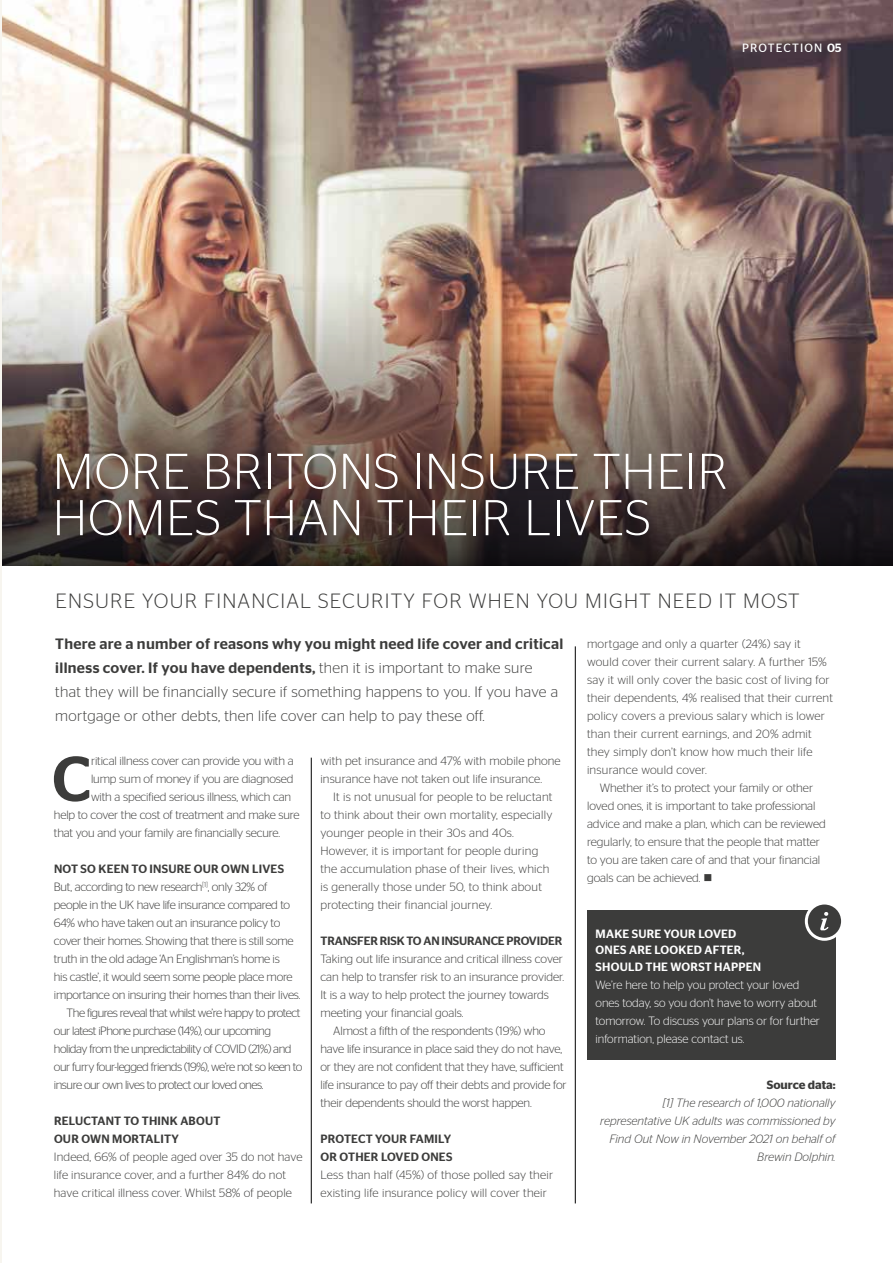
<style>
.page{position:relative;width:893px;height:1263px;background:#fff}
.page>*{position:absolute;margin:0;border:0;box-sizing:border-box;transform-origin:0 0}
.t1{font:500 63.45px "Stag Sans";color:#3c3c3b}
.t2{font:300 50.1px/46.3px "Stag Sans";letter-spacing:.02em;color:#fff}
.t3{font:300 20.55px "Stag Sans";letter-spacing:.06em;color:#3c3c3b}
.t4{font:300 15px/24px "Stag Sans";letter-spacing:.02em;color:#3c3c3b}
.t5{font:300 12px/18px "Stag Sans";color:#3c3c3b}
.t6{font:300 12px/18px "Stag Sans";letter-spacing:.02em;color:#3c3c3b}
.t7{font:300 12px "Stag Sans";letter-spacing:-.02em;color:#3c3c3b}
.t8{font:300 12px "Stag Sans";letter-spacing:-.04em;color:#3c3c3b}
.t9{font:300 12px/18px "Stag Sans";color:#fff}
.t10{font:italic 300 12px/18px "Stag Sans";color:#3c3c3b;text-align:right}
.t11{font:500 12px/18px "Stag Sans";letter-spacing:.02em;color:#3c3c3b}
.t12{font:500 12px/16.5px "Stag Sans";letter-spacing:.02em;color:#fff}
.t13{font:500 12px "Stag Sans";letter-spacing:-.01em;color:#3c3c3b}
.t14{font:12px "Stag Sans";letter-spacing:.1em;color:#fff}
.t15{font:600 12px "Stag Sans";color:#3c3c3b}
.s1{font-weight:500}
</style>
<div class="page">
<hr style="left:0;top:0;width:1px;height:1263px;background:#f7f5ef">
<img style="left:2px;top:0;width:891px;height:273px">
<img style="left:2px;top:273px;width:891px;height:292px">
<div style="left:587px;top:910px;width:248px;height:150px;background:#3c3c3b"></div>
<div style="left:806px;top:903px;width:37px;height:36px;background:#3c3c3b;border-radius:50%"></div>
<div style="left:805px;top:901px;width:39px;height:40px;border:3px solid #fff;border-radius:50%"></div>
<svg style="left:820px;top:912px;width:9px;height:18px"></svg>
<hr style="left:311px;top:758px;width:1px;height:445px;background:#000">
<hr style="left:575px;top:646px;width:1px;height:557px;background:#000">
<p class="t14" style="left:742px;top:41px;width:101px">PROTECTION <span class="s1">05</span></p>
<h2 class="t2" style="left:53px;top:448px;width:676px">MORE BRITONS INSURE THEIR<br>HOMES THAN THEIR LIVES</h2>
<h3 class="t3" style="left:56px;top:589px;width:746px">ENSURE YOUR FINANCIAL SECURITY FOR WHEN YOU MIGHT NEED IT MOST</h3>
<p class="t4" style="left:55px;top:632px;width:510px"><span class="s1">There are a number of reasons why you might need life cover and critical illness cover. If you have dependents,</span> then it is important to make sure<br>that they will be financially secure if something happens to you. If you have a mortgage or other debts, then life cover can help to pay these off.</p>
<h1 class="t1" style="left:52px;top:742px;width:41px">C</h1>
<p class="t5" style="left:91px;top:752px;width:204px">ritical illness cover can provide you with a</p>
<p class="t6" style="left:587px;top:635px;width:215px">mortgage and only a quarter (24%) say it</p>
<p class="t6" style="left:587px;top:653px;width:241px">would cover their current salary. A further 15%</p>
<p class="t6" style="left:587px;top:671px;width:244px">say it will only cover the basic cost of living for</p>
<p class="t6" style="left:587px;top:689px;width:247px">their dependents, 4% realised that their current</p>
<p class="t6" style="left:587px;top:707px;width:239px">policy covers a previous salary which is lower</p>
<p class="t6" style="left:587px;top:725px;width:226px">than their current earnings, and 20% admit</p>
<p class="t6" style="left:587px;top:743px;width:227px">they simply don’t know how much their life</p>
<p class="t6" style="left:587px;top:761px;width:121px">insurance would cover.</p>
<p class="t5" style="left:600px;top:779px;width:215px">Whether it’s to protect your family or other</p>
<p class="t5" style="left:587px;top:797px;width:230px">loved ones, it is important to take professional</p>
<p class="t5" style="left:587px;top:815px;width:240px">advice and make a plan, which can be reviewed</p>
<p class="t5" style="left:587px;top:833px;width:235px">regularly, to ensure that the people that matter</p>
<p class="t5" style="left:587px;top:851px;width:235px">to you are taken care of and that your financial</p>
<p class="t5" style="left:587px;top:869px;width:127px">goals can be achieved. ■</p>
<p class="t5" style="left:320px;top:752px;width:242px">with pet insurance and 47% with mobile phone insurance have not taken out life insurance.</p>
<p class="t6" style="left:320px;top:788px;width:234px;text-indent:13px">It is not unusual for people to be reluctant to think about their own mortality, especially younger people in their 30s and 40s.<br>However, it is important for people during the accumulation phase of their lives, which is generally those under 50, to think about protecting their financial journey.</p>
<p class="t13" style="left:321px;top:934px;width:243px">TRANSFER RISK TO AN INSURANCE PROVIDER</p>
<p class="t5" style="left:320px;top:950px;width:244px">Taking out life insurance and critical illness cover</p>
<p class="t5" style="left:320px;top:968px;width:245px">can help to transfer risk to an insurance provider.</p>
<p class="t5" style="left:320px;top:986px;width:230px">It is a way to help protect the journey towards</p>
<p class="t5" style="left:320px;top:1004px;width:145px">meeting your financial goals.</p>
<p class="t5" style="left:333px;top:1022px;width:214px">Almost a fifth of the respondents (19%) who</p>
<p class="t5" style="left:320px;top:1040px;width:243px">have life insurance in place said they do not have,</p>
<p class="t5" style="left:320px;top:1058px;width:245px">or they are not confident that they have, sufficient</p>
<p class="t5" style="left:320px;top:1076px;width:248px">life insurance to pay off their debts and provide for</p>
<p class="t5" style="left:320px;top:1094px;width:213px">their dependents should the worst happen.</p>
<p class="t11" style="left:321px;top:1130px;width:133px">PROTECT YOUR FAMILY<br>OR OTHER LOVED ONES</p>
<p class="t6" style="left:320px;top:1166px;width:234px">Less than half (45%) of those polled say their existing life insurance policy will cover their</p>
<p class="t5" style="left:91px;top:770px;width:204px">lump sum of money if you are diagnosed</p>
<p class="t5" style="left:91px;top:788px;width:202px">with a specified serious illness, which can</p>
<p class="t5" style="left:54px;top:806px;width:247px">help to cover the cost of treatment and make sure</p>
<p class="t5" style="left:54px;top:824px;width:228px">that you and your family are financially secure.</p>
<p class="t11" style="left:54px;top:860px;width:232px">NOT SO KEEN TO INSURE OUR OWN LIVES</p>
<p class="t7" style="left:54px;top:880px;width:215px">But, according to new research<sup>[1]</sup>, only 32% of</p>
<p class="t7" style="left:54px;top:898px;width:238px">people in the UK have life insurance compared to</p>
<p class="t7" style="left:54px;top:916px;width:228px">64% who have taken out an insurance policy to</p>
<p class="t7" style="left:54px;top:934px;width:241px">cover their homes. Showing that there is still some</p>
<p class="t7" style="left:54px;top:952px;width:227px">truth in the old adage ‘An Englishman’s home is</p>
<p class="t7" style="left:54px;top:970px;width:240px">his castle’, it would seem some people place more</p>
<p class="t7" style="left:54px;top:988px;width:248px">importance on insuring their homes than their lives.</p>
<p class="t8" style="left:67px;top:1006px;width:235px">The figures reveal that whilst we’re happy to protect</p>
<p class="t8" style="left:54px;top:1024px;width:219px">our latest iPhone purchase (14%), our upcoming</p>
<p class="t8" style="left:54px;top:1042px;width:239px">holiday from the unpredictability of COVID (21%) and</p>
<p class="t8" style="left:54px;top:1060px;width:250px">our furry four-legged friends (19%), we’re not so keen to</p>
<p class="t8" style="left:54px;top:1078px;width:211px">insure our own lives to protect our loved ones.</p>
<p class="t11" style="left:54px;top:1112px;width:168px">RELUCTANT TO THINK ABOUT<br>OUR OWN MORTALITY</p>
<p class="t5" style="left:54px;top:1148px;width:250px">Indeed, 66% of people aged over 35 do not have life insurance cover, and a further 84% do not have critical illness cover. Whilst 58% of people</p>
<p class="t12" style="left:596px;top:925px;width:167px">MAKE SURE YOUR LOVED<br>ONES ARE LOOKED AFTER,<br>SHOULD THE WORST HAPPEN</p>
<p class="t9" style="left:595px;top:975px;width:226px">We’re here to help you protect your loved ones today, so you don’t have to worry about tomorrow. To discuss your plans or for further information, please contact us.</p>
<p class="t15" style="left:767px;top:1078px;width:70px">Source data:</p>
<p class="t10" style="left:600px;top:1094px;width:237px">[1] The research of 1,000 nationally representative UK adults was commissioned by Find Out Now in November 2021 on behalf of Brewin Dolphin.</p>
</div>
